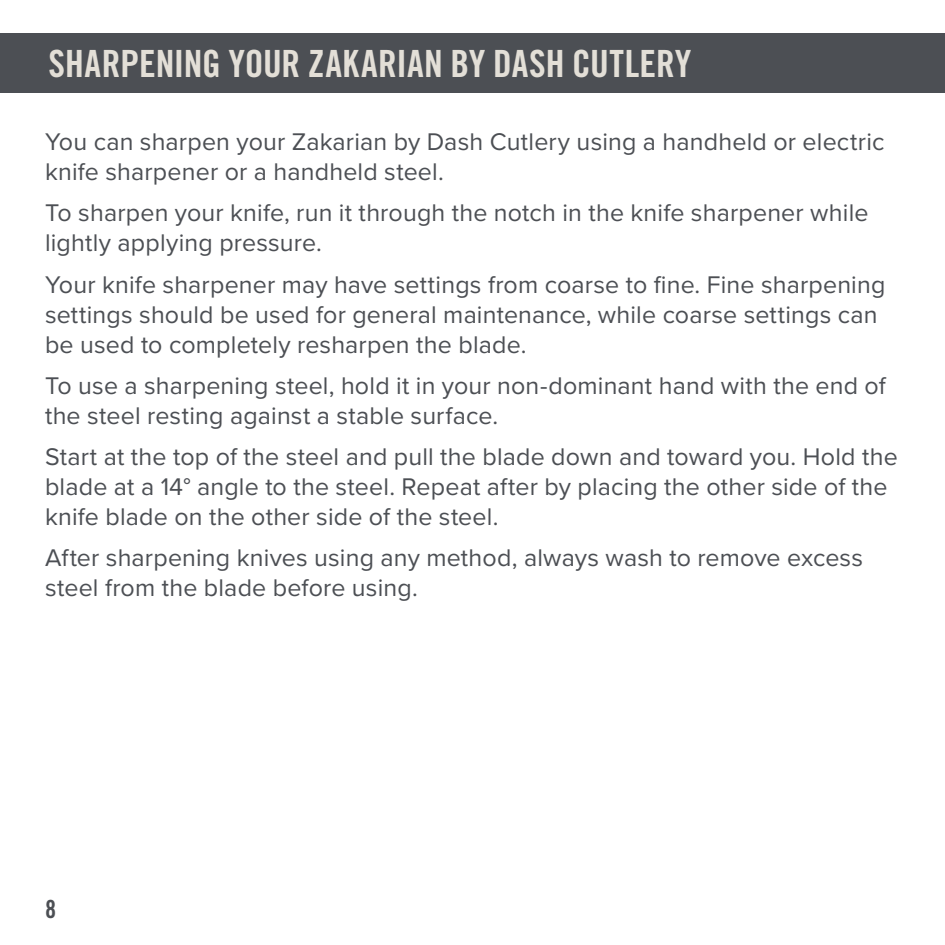
<style>
.page{position:relative;width:945px;height:945px;background:#fff}
.page>*{position:absolute;margin:0;border:0;box-sizing:border-box;transform-origin:0 0}
.t1{font:37.5px "Trade Gothic LT Std Bd Cn 20";color:#e3dfd7}
.t2{font:25px/30px "Proxima Nova";letter-spacing:.005em;color:#4c4f54}
.t3{font:25px "Trade Gothic LT Std Bd Cn 20";color:#4c4f54}
</style>
<div class="page">
<div style="left:0;top:34px;width:945px;height:59px;background:#4c4f54"></div>
<h1 class="t1" style="left:49px;top:41px;width:644px">SHARPENING YOUR ZAKARIAN BY DASH CUTLERY</h1>
<p class="t2" style="left:45px;top:126px;width:841px">You can sharpen your Zakarian by Dash Cutlery using a handheld or electric knife sharpener or a handheld steel.</p>
<p class="t2" style="left:45px;top:197px;width:825px">To sharpen your knife, run it through the notch in the knife sharpener while lightly applying pressure.</p>
<p class="t2" style="left:45px;top:268px;width:842px">Your knife sharpener may have settings from coarse to fine. Fine sharpening settings should be used for general maintenance, while coarse settings can be used to completely resharpen the blade.</p>
<p class="t2" style="left:45px;top:370px;width:843px">To use a sharpening steel, hold it in your non-dominant hand with the end of the steel resting against a stable surface.</p>
<p class="t2" style="left:45px;top:441px;width:854px">Start at the top of the steel and pull the blade down and toward you. Hold the blade at a 14° angle to the steel. Repeat after by placing the other side of the knife blade on the other side of the steel.</p>
<p class="t2" style="left:45px;top:542px;width:820px">After sharpening knives using any method, always wash to remove excess steel from the blade before using.</p>
<p class="t3" style="left:45px;top:894px;width:13px">8</p>
</div>
